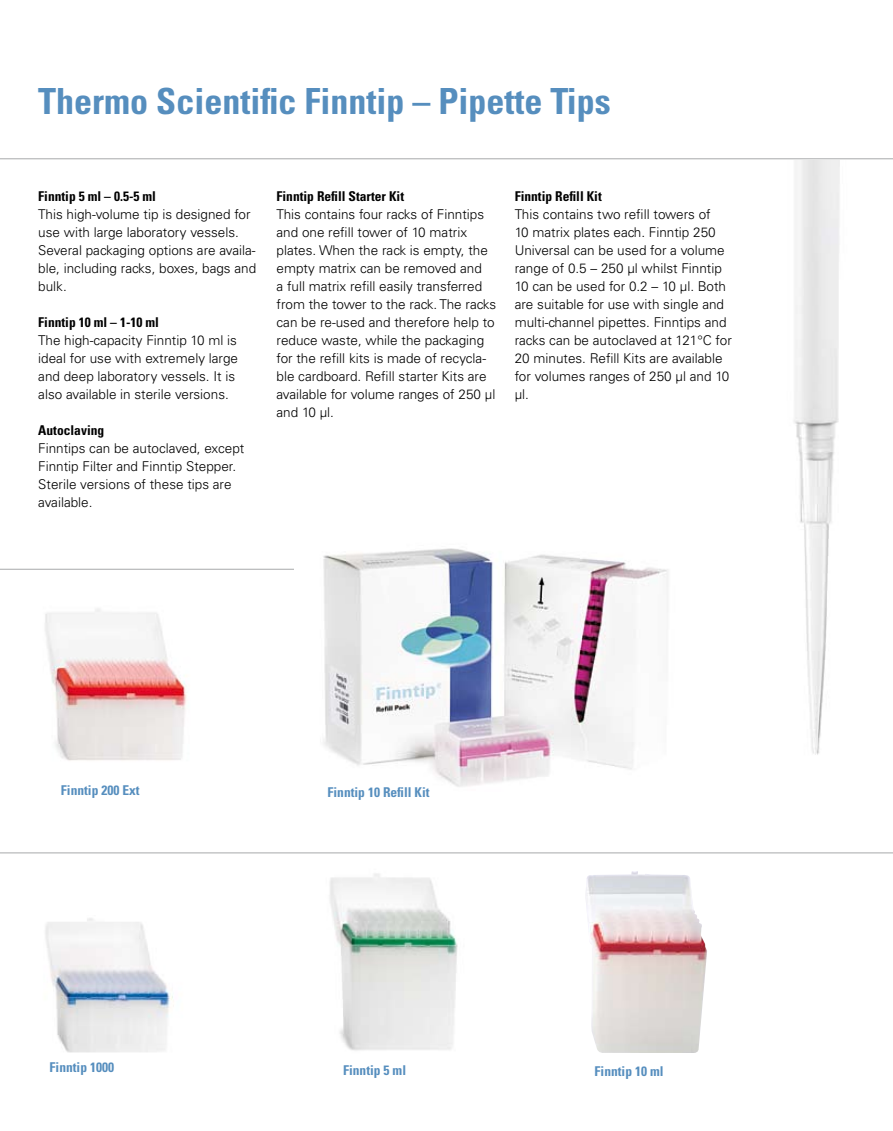
<style>
.page{position:relative;width:893px;height:1131px;background:#fff}
.page>*{position:absolute;margin:0;border:0;box-sizing:border-box;transform-origin:0 0}
.t1{font:700 condensed 36px "Univers LT Std";color:#568ebe}
.t2{font:300 13.5px/18px "Univers LT Std";color:#000}
.t3{font:700 condensed 13.5px "Univers LT Std";color:#000}
.t4{font:700 condensed 13.5px "Univers LT Std";color:#568ebe}
</style>
<div class="page">
<hr style="left:0;top:158px;width:893px;height:1px;background:#b1b3b4">
<img style="left:794px;top:160px;width:46px;height:595px">
<img style="left:45px;top:608px;width:142px;height:153px">
<img style="left:329px;top:873px;width:129px;height:178px">
<img style="left:45px;top:918px;width:129px;height:135px">
<hr style="left:0;top:568px;width:514px;height:2px;background:#b1b3b4">
<hr style="left:0;top:852px;width:893px;height:1px;background:#b1b3b4">
<img style="left:585px;top:871px;width:122px;height:182px">
<img style="left:295px;top:548px;width:373px;height:239px">
<h1 class="t1" style="left:38px;top:79px;width:574px">Thermo Scientific Finntip – Pipette Tips</h1>
<p class="t3" style="left:38px;top:188px;width:119px">Finntip 5 ml – 0.5-5 ml</p>
<p class="t2" style="left:38px;top:205px;width:219px">This high-volume tip is designed for use with large laboratory vessels.<br>Several packaging options are availa&shy;ble, including racks, boxes, bags and bulk.</p>
<p class="t3" style="left:38px;top:314px;width:122px">Finntip 10 ml – 1-10 ml</p>
<p class="t2" style="left:38px;top:331px;width:201px">The high-capacity Finntip 10 ml is ideal for use with extremely large and deep laboratory vessels. It is also available in sterile versions.</p>
<p class="t3" style="left:38px;top:422px;width:68px">Autoclaving</p>
<p class="t2" style="left:38px;top:439px;width:207px">Finntips can be autoclaved, except<br>Finntip Filter and Finntip Stepper.<br>Sterile versions of these tips are available.</p>
<p class="t3" style="left:276px;top:188px;width:129px">Finntip Refill Starter Kit</p>
<p class="t2" style="left:276px;top:205px;width:221px">This contains four racks of Finntips and one refill tower of 10 matrix plates. When the rack is empty, the empty matrix can be removed and<br>a full matrix refill easily transferred from the tower to the rack. The racks can be re-used and therefore help to reduce waste, while the packaging for the refill kits is made of recycla&shy;ble cardboard. Refill starter Kits are available for volume ranges of 250 μl and 10 μl.</p>
<p class="t3" style="left:514px;top:188px;width:89px">Finntip Refill Kit</p>
<p class="t2" style="left:514px;top:205px;width:219px">This contains two refill towers of<br>10 matrix plates each. Finntip 250<br>Universal can be used for a volume range of 0.5 – 250 μl whilst Finntip<br>10 can be used for 0.2 – 10 μl. Both are suitable for use with single and multi-channel pipettes. Finntips and racks can be autoclaved at 121°C for<br>20 minutes. Refill Kits are available for volumes ranges of 250 μl and 10 μl.</p>
<p class="t4" style="left:61px;top:782px;width:80px">Finntip 200 Ext</p>
<p class="t4" style="left:50px;top:1058px;width:66px">Finntip 1000</p>
<p class="t4" style="left:327px;top:783px;width:104px">Finntip 10 Refill Kit</p>
<p class="t4" style="left:343px;top:1061px;width:64px">Finntip 5 ml</p>
<p class="t4" style="left:594px;top:1062px;width:70px">Finntip 10 ml</p>
</div>
